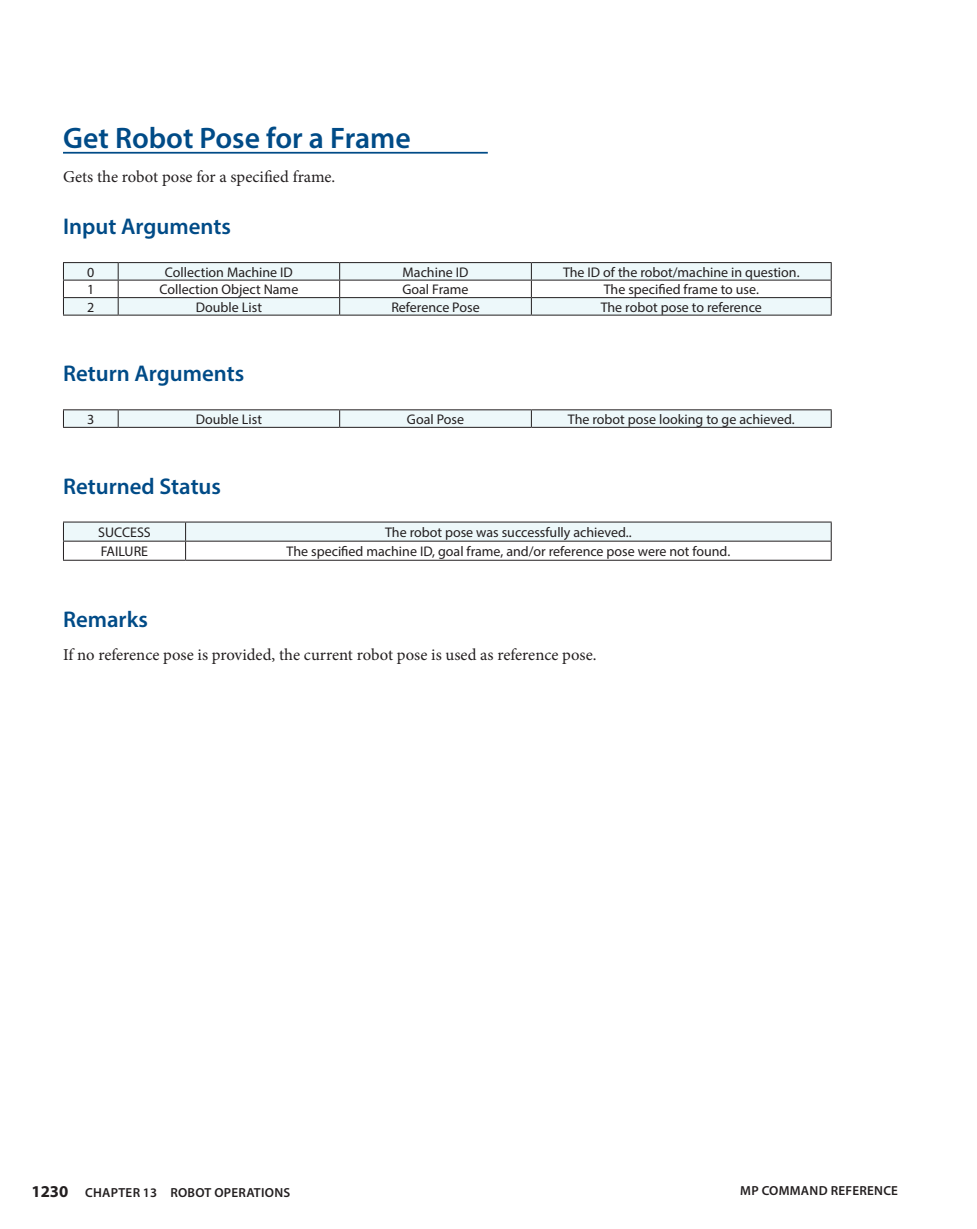
<style>
.page{position:relative;width:977px;height:1229px;background:#fff}
.page>*{position:absolute;margin:0;border:0;box-sizing:border-box;transform-origin:0 0}
.MP_Command{font:600 29.75px "Myriad Pro";color:#004b87}
.Sections{font:600 22.75px "Myriad Pro";color:#004b87}
.t1{font:16.62px "Minion Pro";color:#231f20}
.Cell_Body{font:14px "Myriad Pro";color:#231f20}
.t2{font:600 13.12px "Myriad Pro";letter-spacing:.02em;color:#231f20}
.s1{font-weight:700;font-size:16.62px}
</style>
<div class="page">
<hr style="left:63px;top:152px;width:425px;height:2px;background:#004b87">
<svg style="left:63px;top:262px;width:768px;height:53px"></svg>
<hr style="left:63px;top:315px;width:55px;height:1px;background:#231f20">
<hr style="left:118px;top:315px;width:222px;height:1px;background:#231f20">
<hr style="left:340px;top:315px;width:191px;height:1px;background:#231f20">
<hr style="left:531px;top:315px;width:300px;height:1px;background:#231f20">
<hr style="left:63px;top:409px;width:55px;height:1px;background:#231f20">
<hr style="left:118px;top:409px;width:222px;height:1px;background:#231f20">
<hr style="left:340px;top:409px;width:191px;height:1px;background:#231f20">
<hr style="left:531px;top:409px;width:300px;height:1px;background:#231f20">
<svg style="left:63px;top:410px;width:768px;height:17px;background:#e4eff1"></svg>
<hr style="left:63px;top:427px;width:55px;height:1px;background:#231f20">
<hr style="left:118px;top:427px;width:222px;height:1px;background:#231f20">
<hr style="left:340px;top:427px;width:191px;height:1px;background:#231f20">
<hr style="left:531px;top:427px;width:300px;height:1px;background:#231f20">
<hr style="left:63px;top:521px;width:123px;height:1px;background:#231f20">
<hr style="left:186px;top:521px;width:645px;height:1px;background:#231f20">
<svg style="left:63px;top:522px;width:768px;height:38px"></svg>
<hr style="left:63px;top:560px;width:123px;height:1px;background:#231f20">
<hr style="left:186px;top:560px;width:645px;height:1px;background:#231f20">
<p class="MP_Command" style="left:63px;top:119px;width:349px">Get Robot Pose for a Frame</p>
<p class="t1" style="left:63px;top:166px;width:274px">Gets the robot pose for a specified frame.</p>
<p class="Sections" style="left:63px;top:212px;width:169px">Input Arguments</p>
<p class="Cell_Body" style="left:87px;top:263px;width:9px">0</p>
<p class="Cell_Body" style="left:165px;top:263px;width:129px">Collection Machine ID</p>
<p class="Cell_Body" style="left:402px;top:263px;width:67px">Machine ID</p>
<p class="Cell_Body" style="left:563px;top:263px;width:238px">The ID of the robot/machine in question.</p>
<p class="Cell_Body" style="left:87px;top:281px;width:9px">1</p>
<p class="Cell_Body" style="left:159px;top:281px;width:140px">Collection Object Name</p>
<p class="Cell_Body" style="left:402px;top:281px;width:68px">Goal Frame</p>
<p class="Cell_Body" style="left:603px;top:281px;width:157px">The specified frame to use.</p>
<p class="Cell_Body" style="left:87px;top:298px;width:9px">2</p>
<p class="Cell_Body" style="left:196px;top:298px;width:68px">Double List</p>
<p class="Cell_Body" style="left:391px;top:298px;width:90px">Reference Pose</p>
<p class="Cell_Body" style="left:600px;top:298px;width:163px">The robot pose to reference</p>
<p class="Sections" style="left:63px;top:359px;width:183px">Return Arguments</p>
<p class="Cell_Body" style="left:87px;top:410px;width:9px">3</p>
<p class="Cell_Body" style="left:196px;top:410px;width:68px">Double List</p>
<p class="Cell_Body" style="left:407px;top:410px;width:59px">Goal Pose</p>
<p class="Cell_Body" style="left:568px;top:410px;width:228px">The robot pose looking to ge achieved.</p>
<p class="Sections" style="left:63px;top:471px;width:159px">Returned Status</p>
<p class="Cell_Body" style="left:98px;top:523px;width:54px">SUCCESS</p>
<p class="Cell_Body" style="left:385px;top:523px;width:248px">The robot pose was successfully achieved..</p>
<p class="Cell_Body" style="left:101px;top:542px;width:49px">FAILURE</p>
<p class="Cell_Body" style="left:286px;top:542px;width:445px">The specified machine ID, goal frame, and/or reference pose were not found.</p>
<p class="Sections" style="left:63px;top:604px;width:86px">Remarks</p>
<p class="t1" style="left:63px;top:644px;width:535px">If no reference pose is provided, the current robot pose is used as reference pose.</p>
<p class="t2" style="left:32px;top:1184px;width:156px"><span class="s1">1230</span> CHAPTER 13 Robot</p>
<p class="t2" style="left:214px;top:1184px;width:18px">Operations</p>
<p class="t2" style="left:740px;top:1182px;width:159px">MP COMMAND REFERENCE</p>
</div>
